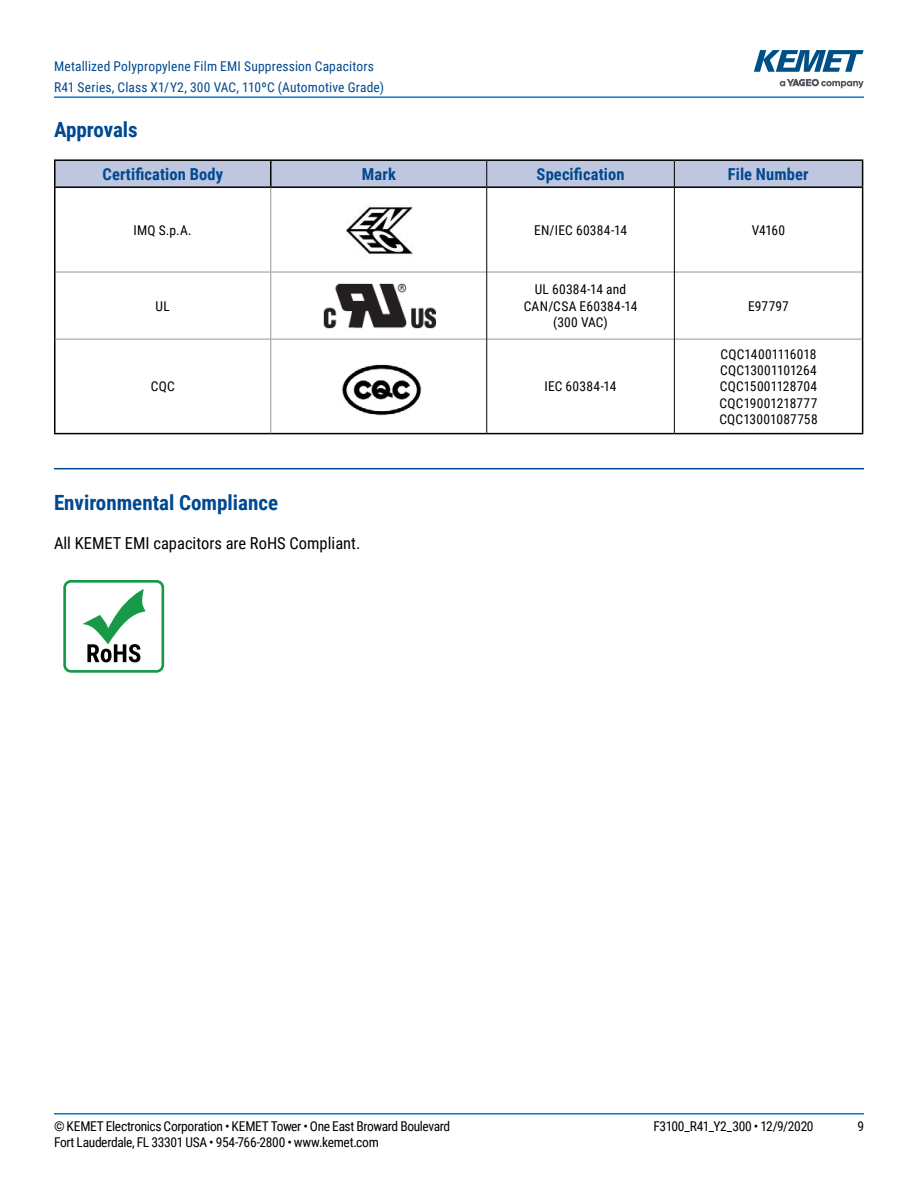
<style>
.page{position:relative;width:918px;height:1188px;background:#fff}
.page>*{position:absolute;margin:0;border:0;box-sizing:border-box;transform-origin:0 0}
.t1{font:700 21px "Roboto Condensed";color:#004990}
.t2{font:700 16.5px "Roboto Condensed";letter-spacing:.005em;color:#004990}
.t3{font:16.5px "Roboto Condensed";color:#000}
.t4{font:13.5px/16.2px "Roboto Condensed";letter-spacing:-.02em;color:#000;text-align:justify}
.t5{font:13.5px/21px "Roboto Condensed";letter-spacing:.015em;color:#004990}
.t6{font:13.5px/16.2px "Roboto Condensed";letter-spacing:.02em;color:#000;text-align:center}
.t7{font:13.5px "Roboto Condensed";letter-spacing:.015em;color:#000}
</style>
<div class="page">
<hr style="left:54px;top:1113px;width:810px;height:2px;background:#007dc3">
<hr style="left:54px;top:96px;width:810px;height:2px;background:#007dc3">
<svg style="left:780px;top:79px;width:84px;height:9px"></svg>
<svg style="left:754px;top:50px;width:110px;height:22px"></svg>
<hr style="left:54px;top:468px;width:810px;height:1px;background:#004990">
<hr style="left:56px;top:272px;width:215px;height:1px;background:#939598">
<hr style="left:271px;top:272px;width:215px;height:1px;background:#939598">
<hr style="left:487px;top:272px;width:187px;height:1px;background:#939598">
<hr style="left:675px;top:272px;width:187px;height:1px;background:#939598">
<hr style="left:54px;top:188px;width:2px;height:84px;background:#000">
<hr style="left:862px;top:188px;width:1px;height:84px;background:#000">
<hr style="left:54px;top:272px;width:2px;height:67px;background:#000">
<hr style="left:862px;top:272px;width:1px;height:67px;background:#000">
<hr style="left:54px;top:339px;width:2px;height:94px;background:#000">
<hr style="left:862px;top:339px;width:1px;height:94px;background:#000">
<hr style="left:54px;top:433px;width:217px;height:1px;background:#000">
<hr style="left:271px;top:433px;width:216px;height:1px;background:#000">
<hr style="left:487px;top:433px;width:187px;height:1px;background:#000">
<hr style="left:674px;top:433px;width:189px;height:1px;background:#000">
<hr style="left:270px;top:188px;width:1px;height:84px;background:#939598">
<hr style="left:270px;top:272px;width:1px;height:67px;background:#939598">
<hr style="left:56px;top:339px;width:215px;height:1px;background:#939598">
<hr style="left:271px;top:339px;width:215px;height:1px;background:#939598">
<hr style="left:270px;top:339px;width:1px;height:94px;background:#939598">
<hr style="left:487px;top:339px;width:187px;height:1px;background:#939598">
<hr style="left:675px;top:339px;width:187px;height:1px;background:#939598">
<hr style="left:54px;top:159px;width:217px;height:2px;background:#000">
<hr style="left:54px;top:161px;width:2px;height:25px;background:#000">
<hr style="left:271px;top:159px;width:216px;height:2px;background:#000">
<hr style="left:487px;top:159px;width:187px;height:2px;background:#000">
<hr style="left:674px;top:159px;width:189px;height:2px;background:#000">
<hr style="left:54px;top:186px;width:217px;height:2px;background:#000">
<hr style="left:271px;top:186px;width:215px;height:2px;background:#000">
<hr style="left:487px;top:186px;width:187px;height:2px;background:#000">
<hr style="left:675px;top:186px;width:188px;height:2px;background:#000">
<svg style="left:55px;top:160px;width:808px;height:27px;background:#b3b9d2"></svg>
<hr style="left:486px;top:187px;width:1px;height:85px;background:#000">
<hr style="left:674px;top:187px;width:1px;height:85px;background:#000">
<hr style="left:486px;top:272px;width:1px;height:67px;background:#000">
<hr style="left:674px;top:272px;width:1px;height:67px;background:#000">
<hr style="left:486px;top:339px;width:1px;height:94px;background:#000">
<hr style="left:674px;top:339px;width:1px;height:94px;background:#000">
<img style="left:346px;top:204px;width:67px;height:52px">
<img style="left:323px;top:284px;width:113px;height:45px">
<img style="left:342px;top:364px;width:80px;height:52px">
<div style="left:63px;top:580px;width:101px;height:93px;border:3px solid #189948;border-radius:6px"></div>
<svg style="left:82px;top:589px;width:64px;height:73px"></svg>
<p class="t5" style="left:54px;top:55px;width:332px">Metallized Polypropylene Film EMI Suppression Capacitors<br>R41 Series, Class X1/Y2, 300 VAC, 110ºC (Automotive Grade)</p>
<h1 class="t1" style="left:54px;top:115px;width:85px">Approvals</h1>
<p class="t2" style="left:102px;top:162px;width:122px">Certification Body</p>
<p class="t2" style="left:362px;top:162px;width:35px">Mark</p>
<p class="t2" style="left:537px;top:162px;width:89px">Specification</p>
<p class="t2" style="left:728px;top:162px;width:82px">File Number</p>
<p class="t4" style="left:134px;top:221px;width:60px">IMQ S.p.A.</p>
<p class="t7" style="left:534px;top:220px;width:95px">EN/IEC 60384-14</p>
<p class="t4" style="left:752px;top:221px;width:35px">V4160</p>
<p class="t4" style="left:156px;top:297px;width:16px">UL</p>
<p class="t6" style="left:524px;top:281px;width:115px">UL 60384-14 and<br>CAN/CSA E60384-14 (300 VAC)</p>
<p class="t4" style="left:151px;top:378px;width:25px">CQC</p>
<p class="t7" style="left:544px;top:377px;width:74px">IEC 60384-14</p>
<h1 class="t1" style="left:54px;top:488px;width:226px">Environmental Compliance</h1>
<p class="t3" style="left:54px;top:532px;width:308px">All KEMET EMI capacitors are RoHS Compliant.</p>
<p class="t4" style="left:748px;top:297px;width:42px">E97797</p>
<p class="t4" style="left:719px;top:346px;width:100px">CQC14001116018<br>CQC13001101264<br>CQC15001128704<br>CQC19001218777<br>CQC13001087758</p>
<p class="t4" style="left:54px;top:1117px;width:398px">© KEMET Electronics Corporation • KEMET Tower • One East Broward Boulevard</p>
<p class="t4" style="left:653px;top:1117px;width:162px">F3100_R41_Y2_300 • 12/9/2020</p>
<p class="t4" style="left:857px;top:1117px;width:8px">9</p>
<p class="t4" style="left:54px;top:1133px;width:326px">Fort Lauderdale, FL 33301 USA • 954-766-2800 • www.kemet.com</p>
</div>
